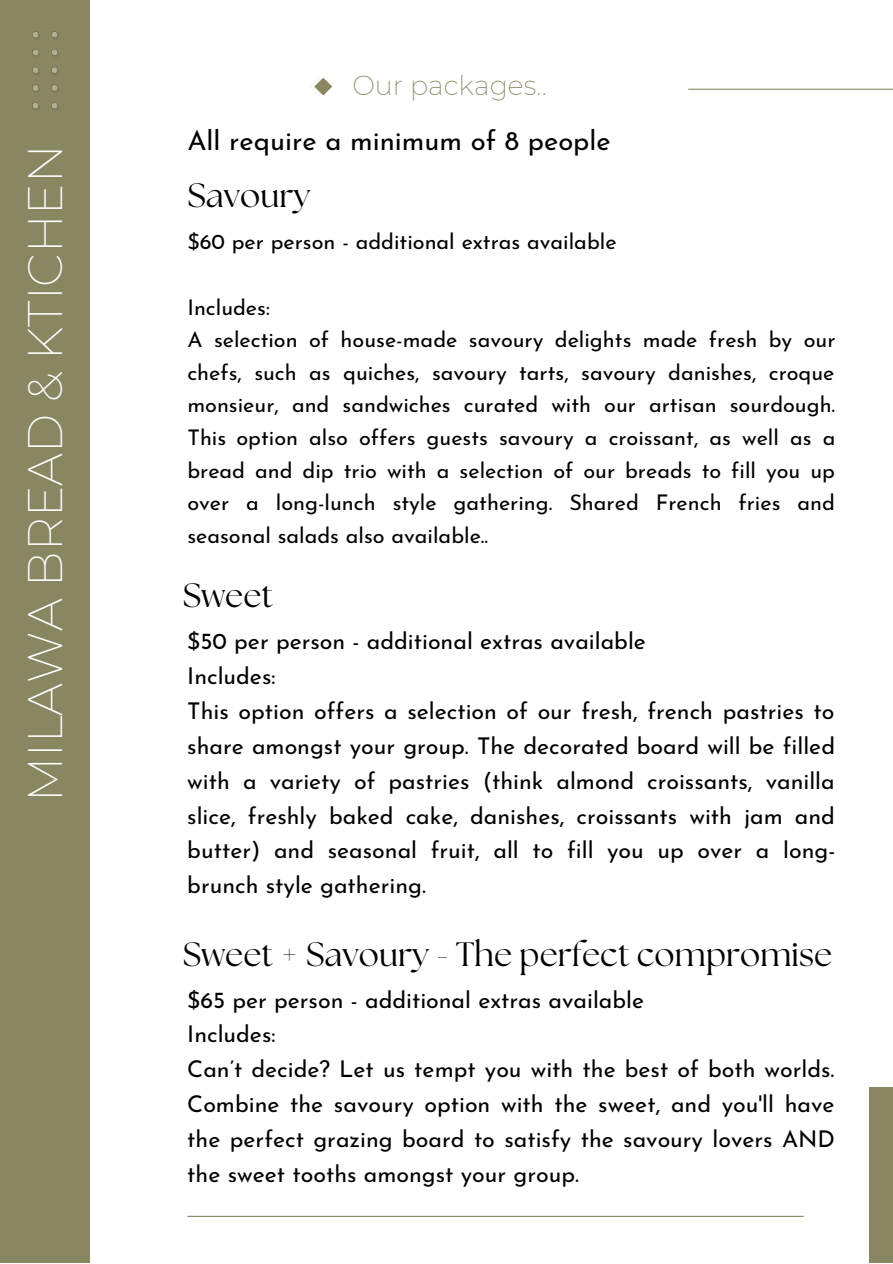
<style>
.page{position:relative;width:893px;height:1264px;background:#fff}
.page>*{position:absolute;margin:0;border:0;box-sizing:border-box;transform-origin:0 0}
.t1{font:200 47.25px "Montserrat";color:#fff}
.t2{font:33.75px "The Seasons";color:#000}
.t3{font:27.45px "Josefin Sans";color:#000}
.t4{font:200 26.85px "Montserrat";color:#898762}
.t5{font:23.1px/34.8px "Josefin Sans";color:#000}
.t6{font:21.6px/32.5px "Josefin Sans";color:#000}
</style>
<div class="page">
<div style="left:0;top:0;width:89px;height:1262px;background:#898762"></div>
<svg style="left:32px;top:31px;width:27px;height:80px"></svg>
<hr style="left:688px;top:89px;width:204px;height:1px;background:#898762">
<svg style="left:310px;top:78px;width:22px;height:18px"></svg>
<div style="left:869px;top:1086px;width:23px;height:176px;background:#898762"></div>
<hr style="left:187px;top:1215px;width:616px;height:1px;background:#898762">
<h1 class="t1" style="left:16px;top:802px;width:659px;rotate:-90deg">MILAWA BREAD &amp; KTICHEN</h1>
<p class="t4" style="left:352px;top:69px;width:196px">Our packages..</p>
<p class="t3" style="left:187px;top:130px;width:425px">All require a minimum of 8 people</p>
<h2 class="t2" style="left:187px;top:180px;width:125px">Savoury</h2>
<p class="t6" style="left:187px;top:228px;width:430px">$60 per person - additional extras available</p>
<p class="t6" style="left:187px;top:293px;width:649px">Includes:<br>A selection of house-made savoury delights made fresh by our chefs, such as quiches, savoury tarts, savoury danishes, croque monsieur, and sandwiches curated with our artisan sourdough.<br>This option also offers guests savoury a croissant, as well as a bread and dip trio with a selection of our breads to fill you up over a long-lunch style gathering. Shared French fries and seasonal salads also available..</p>
<h2 class="t2" style="left:183px;top:579px;width:92px">Sweet</h2>
<p class="t5" style="left:187px;top:626px;width:649px">$50 per person - additional extras available<br>Includes:<br>This option offers a selection of our fresh, french pastries to share amongst your group. The decorated board will be filled with a variety of pastries (think almond croissants, vanilla slice, freshly baked cake, danishes, croissants with jam and butter) and seasonal fruit, all to fill you up over a long&shy;brunch style gathering.</p>
<h2 class="t2" style="left:183px;top:939px;width:650px">Sweet + Savoury - The perfect compromise</h2>
<p class="t5" style="left:187px;top:984px;width:649px">$65 per person - additional extras available<br>Includes:<br>Can’t decide? Let us tempt you with the best of both worlds.<br>Combine the savoury option with the sweet, and you'll have the perfect grazing board to satisfy the savoury lovers AND the sweet tooths amongst your group.</p>
</div>
